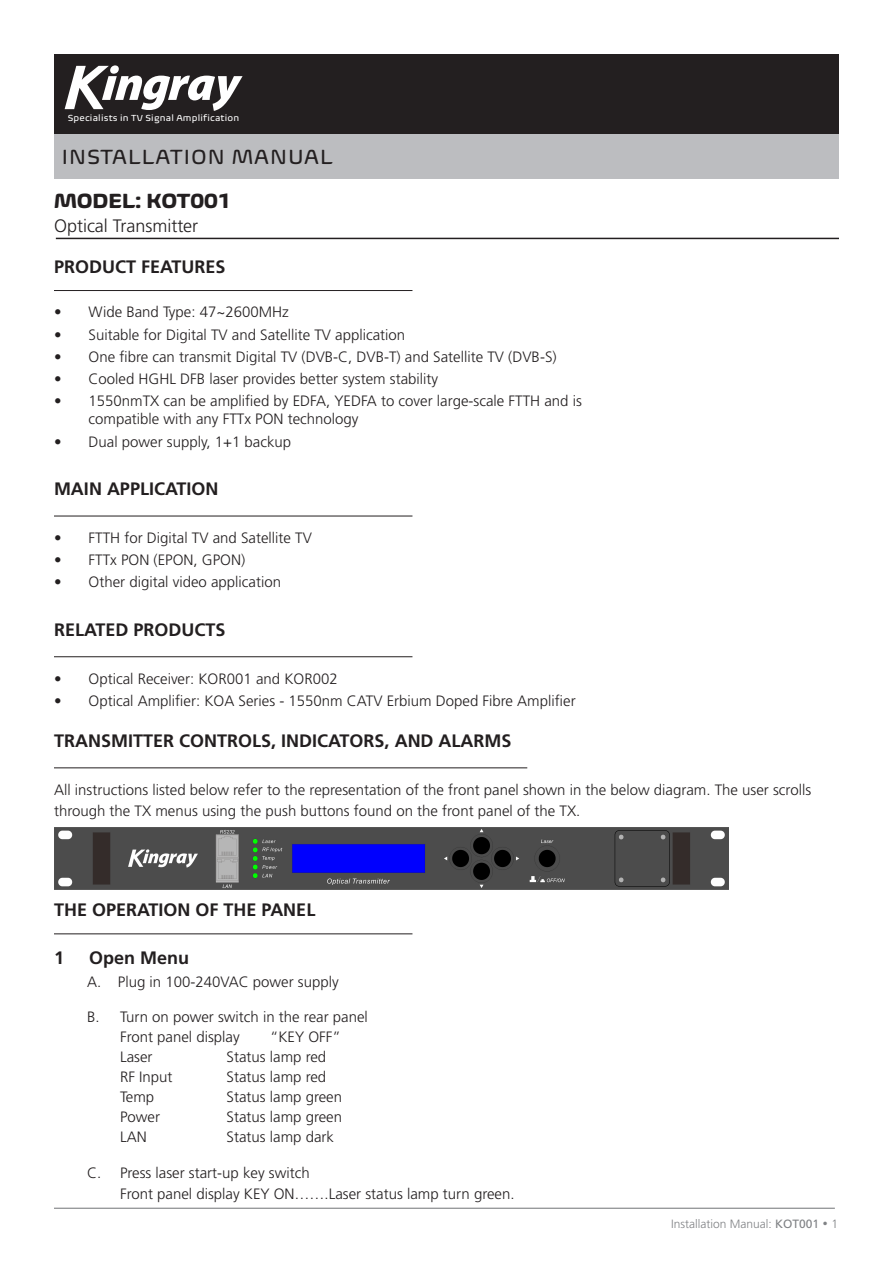
<style>
.page{position:relative;width:893px;height:1263px;background:#fff}
.page>*{position:absolute;margin:0;border:0;box-sizing:border-box;transform-origin:0 0}
.t1{font:21px "Biome Pro";letter-spacing:.05em;color:#231f20}
.t2{font:700 21px "Biome Pro";color:#231f20}
.t3{font:700 18px "Frutiger LT";color:#231f20}
.t4{font:300 18px "Frutiger LT";color:#231f20}
.t5{font:300 15px/18px "Frutiger LT";color:#231f20}
.t6{font:300 12px "Frutiger LT";color:#808285}
.Main_body{font:9px "Biome Pro";letter-spacing:.02em;color:#fff}
.s1{font-weight:400}
</style>
<div class="page">
<hr style="left:56px;top:238px;width:783px;height:1px;background:#231f20">
<hr style="left:54px;top:290px;width:358px;height:1px;background:#231f20">
<hr style="left:54px;top:516px;width:358px;height:1px;background:#231f20">
<hr style="left:54px;top:656px;width:358px;height:1px;background:#231f20">
<div style="left:54px;top:133px;width:785px;height:46px;background:#bcbdc0"></div>
<div style="left:54px;top:54px;width:785px;height:80px;background:#231f20"></div>
<svg style="left:65px;top:65px;width:178px;height:46px"></svg>
<hr style="left:54px;top:1208px;width:781px;height:1px;background:#808285">
<img style="left:54px;top:828px;width:675px;height:61px">
<hr style="left:54px;top:767px;width:473px;height:1px;background:#231f20">
<hr style="left:54px;top:933px;width:358px;height:1px;background:#231f20">
<p class="Main_body" style="left:68px;top:113px;width:173px">Specialists in TV Signal Amplification</p>
<p class="t1" style="left:62px;top:143px;width:272px">INSTALLATION MANUAL</p>
<p class="t2" style="left:54px;top:187px;width:179px">MODEL: KOT001</p>
<p class="t4" style="left:54px;top:216px;width:146px">Optical Transmitter</p>
<p class="t3" style="left:54px;top:256px;width:173px">PRODUCT FEATURES</p>
<p class="t5" style="left:54px;top:303px;width:236px">• Wide Band Type: 47~2600MHz</p>
<p class="t5" style="left:54px;top:326px;width:353px">• Suitable for Digital TV and Satellite TV application</p>
<p class="t5" style="left:54px;top:348px;width:504px">• One fibre can transmit Digital TV (DVB-C, DVB-T) and Satellite TV (DVB-S)</p>
<p class="t5" style="left:54px;top:370px;width:386px">• Cooled HGHL DFB laser provides better system stability</p>
<p class="t5" style="left:88px;top:392px;width:495px;text-indent:-34px">• 1550nmTX can be amplified by EDFA, YEDFA to cover large-scale FTTH and is compatible with any FTTx PON technology</p>
<p class="t5" style="left:54px;top:433px;width:239px">• Dual power supply, 1+1 backup</p>
<p class="t3" style="left:54px;top:478px;width:166px">MAIN APPLICATION</p>
<p class="t5" style="left:54px;top:529px;width:259px">• FTTH for Digital TV and Satellite TV</p>
<p class="t5" style="left:54px;top:551px;width:193px">• FTTx PON (EPON, GPON)</p>
<p class="t5" style="left:54px;top:573px;width:229px">• Other digital video application</p>
<p class="t3" style="left:54px;top:619px;width:173px">RELATED PRODUCTS</p>
<p class="t5" style="left:54px;top:670px;width:285px">• Optical Receiver: KOR001 and KOR002</p>
<p class="t5" style="left:54px;top:692px;width:523px">• Optical Amplifier: KOA Series - 1550nm CATV Erbium Doped Fibre Amplifier</p>
<p class="t3" style="left:54px;top:730px;width:459px">TRANSMITTER CONTROLS, INDICATORS, AND ALARMS</p>
<p class="t5" style="left:54px;top:779px;width:759px;line-height:21.6px">All instructions listed below refer to the representation of the front panel shown in the below diagram. The user scrolls through the TX menus using the push buttons found on the front panel of the TX.</p>
<p class="t3" style="left:54px;top:899px;width:263px">THE OPERATION OF THE PANEL</p>
<p class="t3" style="left:54px;top:947px;width:12px">1</p>
<p class="t3" style="left:89px;top:947px;width:102px">Open Menu</p>
<p class="t5" style="left:87px;top:973px;width:253px">A. Plug in 100-240VAC power supply</p>
<p class="t5" style="left:87px;top:1008px;width:282px">B. Turn on power switch in the rear panel</p>
<p class="t5" style="left:120px;top:1028px;width:121px">Front panel display</p>
<p class="t5" style="left:270px;top:1028px;width:72px">“KEY OFF”</p>
<p class="t5" style="left:120px;top:1048px;width:34px">Laser</p>
<p class="t5" style="left:226px;top:1048px;width:101px">Status lamp red</p>
<p class="t5" style="left:120px;top:1068px;width:54px">RF Input</p>
<p class="t5" style="left:226px;top:1068px;width:101px">Status lamp red</p>
<p class="t5" style="left:120px;top:1088px;width:36px">Temp</p>
<p class="t5" style="left:226px;top:1088px;width:117px">Status lamp green</p>
<p class="t5" style="left:120px;top:1108px;width:42px">Power</p>
<p class="t5" style="left:226px;top:1108px;width:117px">Status lamp green</p>
<p class="t5" style="left:120px;top:1128px;width:28px">LAN</p>
<p class="t5" style="left:226px;top:1128px;width:109px">Status lamp dark</p>
<p class="t5" style="left:87px;top:1164px;width:224px">C. Press laser start-up key switch</p>
<p class="t5" style="left:120px;top:1185px;width:396px">Front panel display KEY ON…….Laser status lamp turn green.</p>
<p class="t6" style="left:671px;top:1217px;width:168px">Installation Manual: <span class="s1">KOT001</span> • 1</p>
</div>
